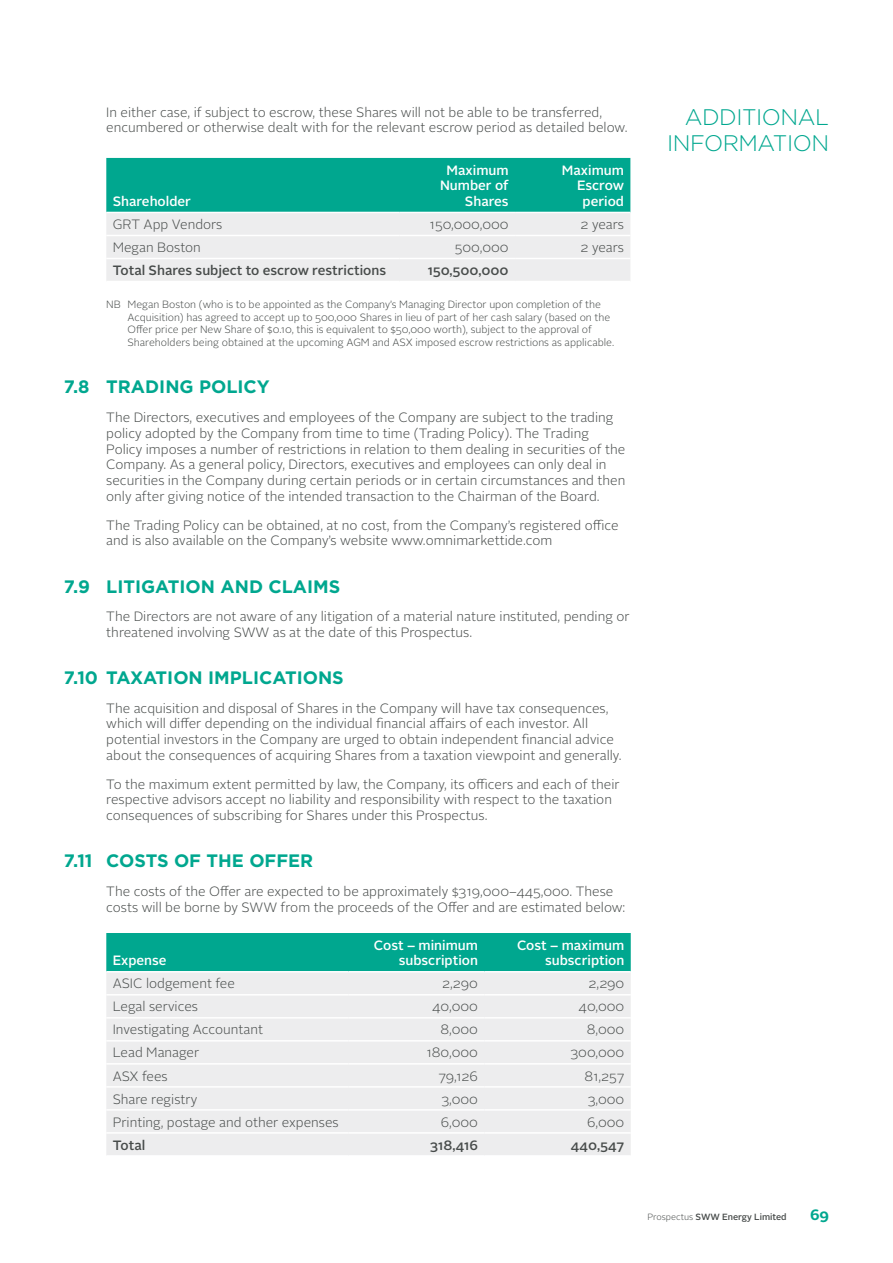
<style>
.page{position:relative;width:893px;height:1263px;background:#fff}
.page>*{position:absolute;margin:0;border:0;box-sizing:border-box;transform-origin:0 0}
.t1{font:300 22.5px/25.5px "Gotham";letter-spacing:-.02em;color:#00a78f;text-align:right}
.t2{font:700 18px "Gotham";color:#00a78f}
.t3{font:700 15px "Alright Sans";color:#00a78f}
.t4{font:300 13.5px/15.8px "Alright Sans";color:#474b4a}
.t5{font:500 13.5px/15.8px "Alright Sans";color:#fff;text-align:right}
.t6{font:500 13.5px "Alright Sans";color:#474b4a}
.t7{font:300 10.5px/12.8px "Alright Sans";color:#474b4a}
.t8{font:500 9px "Alright Sans";color:#474b4a}
.s1{font-weight:300}
</style>
<div class="page">
<svg style="left:106px;top:158px;width:524px;height:123px;background:#83cdc3"></svg>
<hr style="left:106px;top:235px;width:294px;height:1px;background:#fff">
<hr style="left:400px;top:235px;width:115px;height:1px;background:#fff">
<hr style="left:515px;top:235px;width:115px;height:1px;background:#fff">
<hr style="left:106px;top:258px;width:294px;height:1px;background:#fff">
<hr style="left:400px;top:258px;width:115px;height:1px;background:#fff">
<hr style="left:515px;top:258px;width:115px;height:1px;background:#fff">
<hr style="left:106px;top:212px;width:294px;height:1px;background:#fff">
<hr style="left:400px;top:212px;width:115px;height:1px;background:#fff">
<hr style="left:515px;top:212px;width:115px;height:1px;background:#fff">
<div style="left:106px;top:933px;width:525px;height:38px;background:#00a78f"></div>
<div style="left:106px;top:972px;width:525px;height:183px;background:#ededee"></div>
<hr style="left:106px;top:994px;width:242px;height:1px;background:#fff">
<hr style="left:348px;top:994px;width:136px;height:1px;background:#fff">
<hr style="left:484px;top:994px;width:147px;height:1px;background:#fff">
<hr style="left:106px;top:1017px;width:242px;height:1px;background:#fff">
<hr style="left:348px;top:1017px;width:136px;height:1px;background:#fff">
<hr style="left:484px;top:1017px;width:147px;height:1px;background:#fff">
<hr style="left:106px;top:1040px;width:242px;height:1px;background:#fff">
<hr style="left:348px;top:1040px;width:136px;height:1px;background:#fff">
<hr style="left:484px;top:1040px;width:147px;height:1px;background:#fff">
<hr style="left:106px;top:1063px;width:242px;height:1px;background:#fff">
<hr style="left:348px;top:1063px;width:136px;height:1px;background:#fff">
<hr style="left:484px;top:1063px;width:147px;height:1px;background:#fff">
<hr style="left:106px;top:1086px;width:242px;height:1px;background:#fff">
<hr style="left:348px;top:1086px;width:136px;height:1px;background:#fff">
<hr style="left:484px;top:1086px;width:147px;height:1px;background:#fff">
<hr style="left:106px;top:1109px;width:242px;height:2px;background:#fff">
<hr style="left:348px;top:1109px;width:136px;height:2px;background:#fff">
<hr style="left:484px;top:1109px;width:147px;height:2px;background:#fff">
<hr style="left:106px;top:1132px;width:242px;height:2px;background:#fff">
<hr style="left:348px;top:1132px;width:136px;height:2px;background:#fff">
<hr style="left:484px;top:1132px;width:147px;height:2px;background:#fff">
<p class="t4" style="left:106px;top:104px;width:523px">In either case, if subject to escrow, these Shares will not be able to be transferred, encumbered or otherwise dealt with for the relevant escrow period as detailed below.</p>
<p class="t5" style="left:113px;top:194px;width:80px">Shareholder</p>
<p class="t5" style="left:440px;top:162px;width:70px">Maximum<br>Number of<br>Shares</p>
<p class="t5" style="left:562px;top:162px;width:64px">Maximum<br>Escrow period</p>
<p class="t4" style="left:113px;top:217px;width:111px">GRT App Vendors</p>
<p class="t4" style="left:430px;top:217px;width:81px">150,000,000</p>
<p class="t4" style="left:581px;top:217px;width:45px">2 years</p>
<p class="t4" style="left:113px;top:240px;width:90px">Megan Boston</p>
<p class="t4" style="left:455px;top:240px;width:55px">500,000</p>
<p class="t4" style="left:581px;top:240px;width:45px">2 years</p>
<p class="t6" style="left:113px;top:261px;width:275px">Total Shares subject to escrow restrictions</p>
<p class="t6" style="left:428px;top:261px;width:82px">150,500,000</p>
<p class="t7" style="left:128px;top:298px;width:488px;text-indent:-21px">NB Megan Boston (who is to be appointed as the Company’s Managing Director upon completion of the Acquisition) has agreed to accept up to 500,000 Shares in lieu of part of her cash salary (based on the Offer price per New Share of $0.10, this is equivalent to $50,000 worth), subject to the approval of Shareholders being obtained at the upcoming AGM and ASX imposed escrow restrictions as applicable.</p>
<h2 class="t2" style="left:64px;top:377px;width:207px">7.8 TRADING POLICY</h2>
<p class="t4" style="left:106px;top:410px;width:521px">The Directors, executives and employees of the Company are subject to the trading policy adopted by the Company from time to time (Trading Policy). The Trading Policy imposes a number of restrictions in relation to them dealing in securities of the Company. As a general policy, Directors, executives and employees can only deal in securities in the Company during certain periods or in certain circumstances and then only after giving notice of the intended transaction to the Chairman of the Board.</p>
<p class="t4" style="left:106px;top:517px;width:514px">The Trading Policy can be obtained, at no cost, from the Company’s registered office and is also available on the Company’s website www.omnimarkettide.com</p>
<h2 class="t2" style="left:64px;top:576px;width:278px">7.9 LITIGATION AND CLAIMS</h2>
<p class="t4" style="left:106px;top:609px;width:525px">The Directors are not aware of any litigation of a material nature instituted, pending or threatened involving SWW as at the date of this Prospectus.</p>
<h2 class="t2" style="left:64px;top:667px;width:281px">7.10 TAXATION IMPLICATIONS</h2>
<p class="t4" style="left:106px;top:700px;width:517px">The acquisition and disposal of Shares in the Company will have tax consequences, which will differ depending on the individual financial affairs of each investor. All potential investors in the Company are urged to obtain independent financial advice about the consequences of acquiring Shares from a taxation viewpoint and generally.</p>
<p class="t4" style="left:106px;top:776px;width:515px">To the maximum extent permitted by law, the Company, its officers and each of their respective advisors accept no liability and responsibility with respect to the taxation consequences of subscribing for Shares under this Prospectus.</p>
<h2 class="t2" style="left:64px;top:850px;width:251px">7.11 COSTS OF THE OFFER</h2>
<p class="t4" style="left:106px;top:883px;width:521px">The costs of the Offer are expected to be approximately $319,000–445,000. These costs will be borne by SWW from the proceeds of the Offer and are estimated below:</p>
<p class="t5" style="left:113px;top:953px;width:55px">Expense</p>
<p class="t5" style="left:374px;top:937px;width:106px">Cost – minimum subscription</p>
<p class="t5" style="left:517px;top:937px;width:109px">Cost – maximum subscription</p>
<p class="t4" style="left:113px;top:976px;width:124px">ASIC lodgement fee</p>
<p class="t4" style="left:442px;top:976px;width:37px">2,290</p>
<p class="t4" style="left:588px;top:976px;width:37px">2,290</p>
<p class="t4" style="left:113px;top:999px;width:87px">Legal services</p>
<p class="t4" style="left:432px;top:999px;width:47px">40,000</p>
<p class="t4" style="left:579px;top:999px;width:47px">40,000</p>
<p class="t4" style="left:113px;top:1022px;width:152px">Investigating Accountant</p>
<p class="t4" style="left:440px;top:1022px;width:39px">8,000</p>
<p class="t4" style="left:587px;top:1022px;width:39px">8,000</p>
<p class="t4" style="left:113px;top:1045px;width:88px">Lead Manager</p>
<p class="t4" style="left:426px;top:1045px;width:53px">180,000</p>
<p class="t4" style="left:570px;top:1045px;width:55px">300,000</p>
<p class="t4" style="left:113px;top:1068px;width:57px">ASX fees</p>
<p class="t4" style="left:438px;top:1068px;width:41px">79,126</p>
<p class="t4" style="left:584px;top:1068px;width:41px">81,257</p>
<p class="t4" style="left:113px;top:1091px;width:86px">Share registry</p>
<p class="t4" style="left:441px;top:1091px;width:38px">3,000</p>
<p class="t4" style="left:588px;top:1091px;width:38px">3,000</p>
<p class="t4" style="left:113px;top:1114px;width:227px">Printing, postage and other expenses</p>
<p class="t4" style="left:441px;top:1114px;width:39px">6,000</p>
<p class="t4" style="left:587px;top:1114px;width:39px">6,000</p>
<p class="t6" style="left:113px;top:1135px;width:34px">Total</p>
<p class="t6" style="left:430px;top:1135px;width:50px">318,416</p>
<p class="t6" style="left:570px;top:1135px;width:55px">440,547</p>
<h1 class="t1" style="left:667px;top:104px;width:164px">ADDITIONAL<br>INFORMATION</h1>
<p class="t8" style="left:647px;top:1211px;width:141px"><span class="s1">Prospectus</span> SWW Energy Limited</p>
<p class="t3" style="left:810px;top:1205px;width:21px">69</p>
</div>
